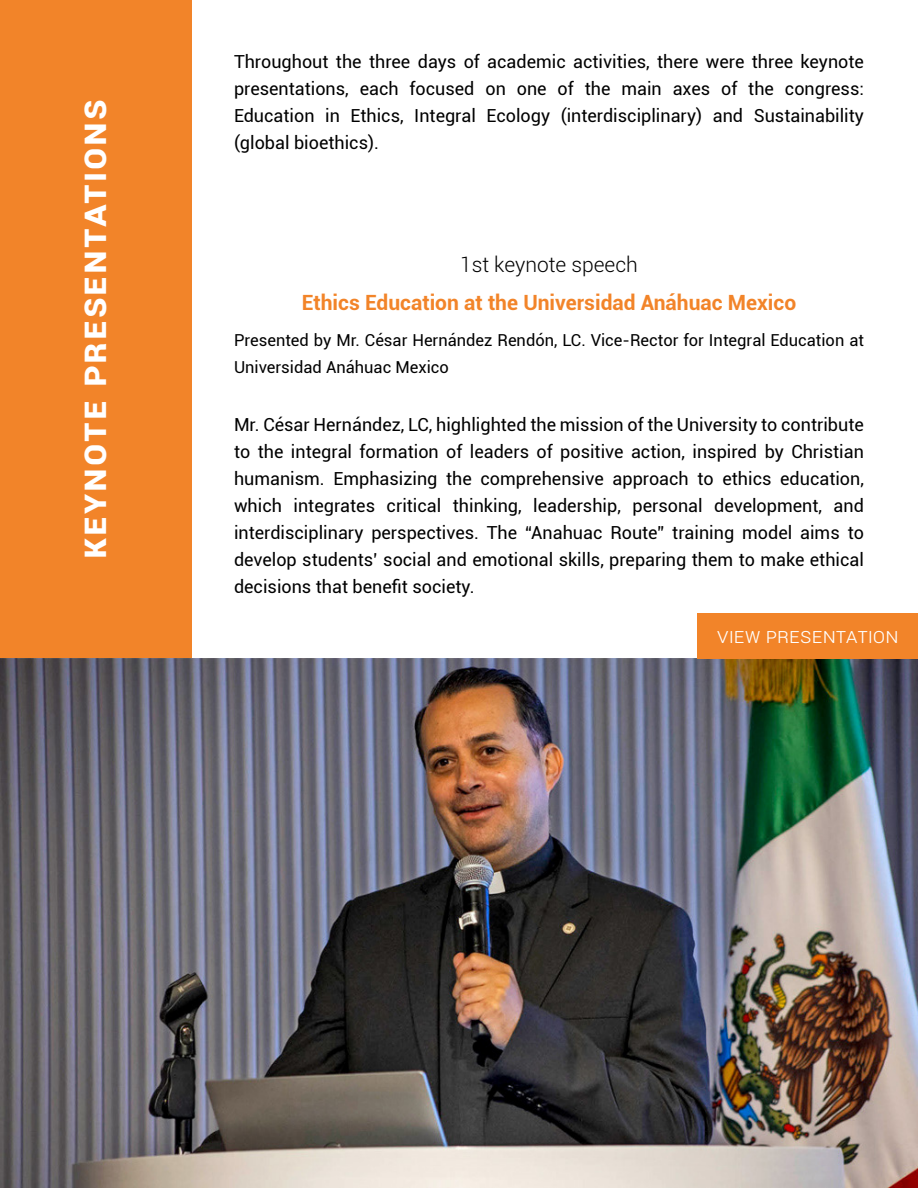
<style>
.page{position:relative;width:918px;height:1188px;background:#fff}
.page>*{position:absolute;margin:0;border:0;box-sizing:border-box;transform-origin:0 0}
.t1{font:700 37.5px "Roboto";letter-spacing:.05em;color:#fff}
.t2{font:700 21px "Roboto";color:#f28429}
.t3{font:300 21px "Roboto";color:#000}
.t4{font:300 21px "Roboto";color:#fff}
.t5{font:18px/27px "Roboto";color:#000;text-align:justify}
.t6{font:16.5px/27px "Roboto";color:#000}
</style>
<div class="page">
<div style="left:0;top:0;width:192px;height:658px;background:#f28429"></div>
<img style="left:0;top:658px;width:918px;height:530px">
<div style="left:698px;top:613px;width:220px;height:45px;background:#f28429"></div>
<h1 class="t1" style="left:66px;top:559px;width:461px;rotate:-90deg">Keynote Presentations</h1>
<p class="t5" style="left:234px;top:47px;width:631px">Throughout the three days of academic activities, there were three keynote presentations, each focused on one of the main axes of the congress:<br>Education in Ethics, Integral Ecology (interdisciplinary) and Sustainability (global bioethics).</p>
<p class="t3" style="left:460px;top:250px;width:179px">1st keynote speech</p>
<p class="t2" style="left:302px;top:287px;width:496px">Ethics Education at the Universidad Anáhuac Mexico</p>
<p class="t6" style="left:234px;top:326px;width:632px">Presented by Mr. César Hernández Rendón, LC. Vice-Rector for Integral Education at<br>Universidad Anáhuac Mexico</p>
<p class="t5" style="left:234px;top:411px;width:631px">Mr. César Hernández, LC, highlighted the mission of the University to contribute to the integral formation of leaders of positive action, inspired by Christian humanism. Emphasizing the comprehensive approach to ethics education, which integrates critical thinking, leadership, personal development, and interdisciplinary perspectives. The “Anahuac Route” training model aims to develop students’ social and emotional skills, preparing them to make ethical decisions that benefit society.</p>
<p class="t4" style="left:717px;top:621px;width:183px">view presentation</p>
</div>
